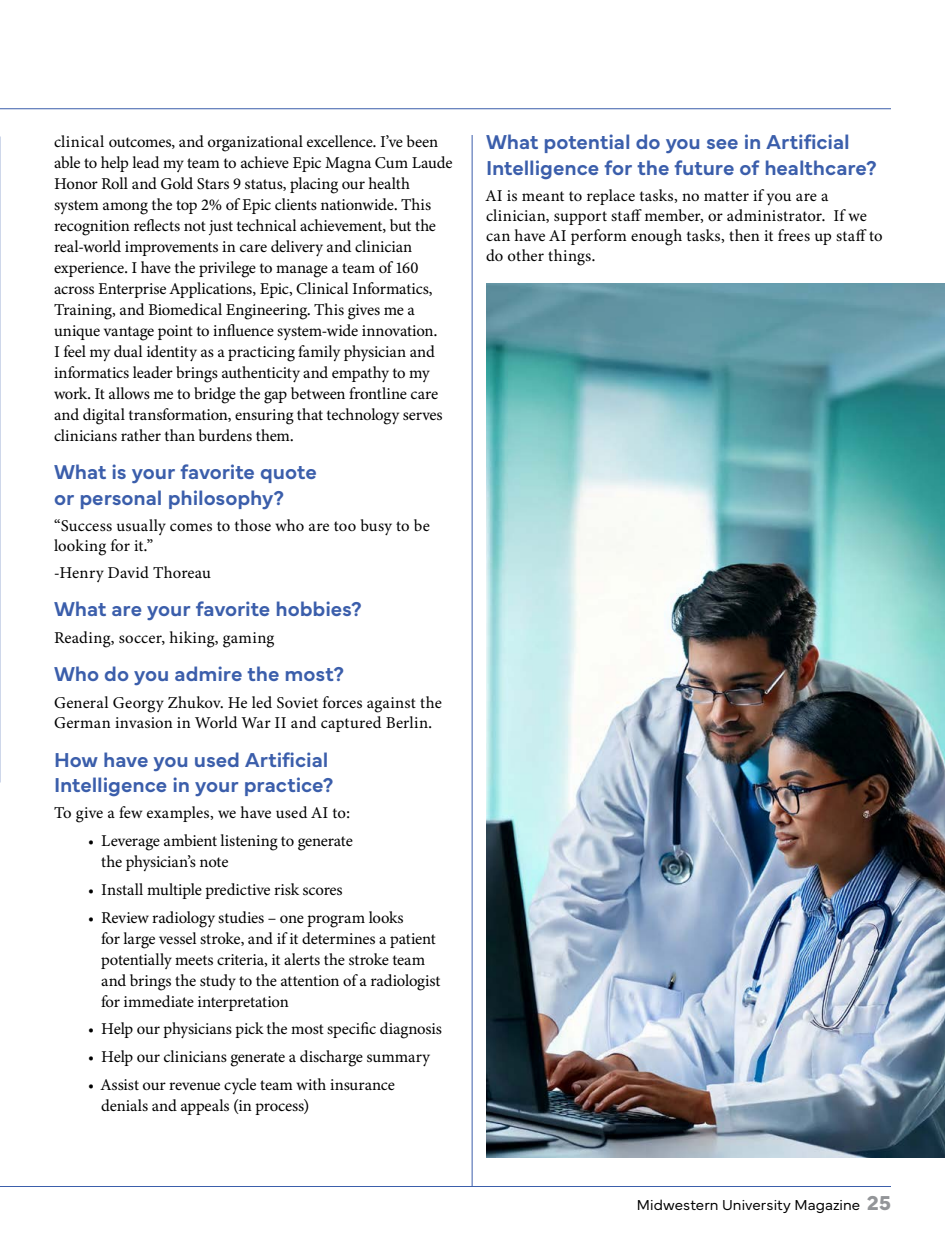
<style>
.page{position:relative;width:945px;height:1242px;background:#fff}
.page>*{position:absolute;margin:0;border:0;box-sizing:border-box;transform-origin:0 0}
.t1{font:600 21px/25.2px "Mundial";letter-spacing:-.005em;color:#3b5eab}
.t2{font:16.5px/21px "Minion Variable Concept";letter-spacing:-.005em;color:#000}
.t3{font:16.5px/19.8px "Minion Variable Concept";letter-spacing:.015em;color:#000}
.t4{font:300 15px "Mundial";letter-spacing:.005em;color:#000}
.s1{font-weight:700;font-size:21px;color:#939598}
</style>
<div class="page">
<hr style="left:0;top:108px;width:891px;height:1px;background:#3b5eab">
<img style="left:486px;top:284px;width:459px;height:874px">
<hr style="left:0;top:1186px;width:891px;height:1px;background:#3b5eab">
<hr style="left:472px;top:135px;width:1px;height:1051px;background:#3b5eab">
<p class="t2" style="left:54px;top:131px;width:400px">clinical outcomes, and organizational excellence. I’ve been able to help lead my team to achieve Epic Magna Cum Laude Honor Roll and Gold Stars 9 status, placing our health system among the top 2% of Epic clients nationwide. This recognition reflects not just technical achievement, but the real-world improvements in care delivery and clinician experience. I have the privilege to manage a team of 160 across Enterprise Applications, Epic, Clinical Informatics, Training, and Biomedical Engineering. This gives me a unique vantage point to influence system-wide innovation.<br>I feel my dual identity as a practicing family physician and informatics leader brings authenticity and empathy to my work. It allows me to bridge the gap between frontline care and digital transformation, ensuring that technology serves clinicians rather than burdens them.</p>
<p class="t1" style="left:54px;top:458px;width:264px">What is your favorite quote or personal philosophy?</p>
<p class="t2" style="left:54px;top:516px;width:377px;line-height:19.8px">“Success usually comes to those who are too busy to be looking for it.”</p>
<p class="t2" style="left:54px;top:562px;width:159px">-Henry David Thoreau</p>
<p class="t1" style="left:54px;top:595px;width:309px">What are your favorite hobbies?</p>
<p class="t3" style="left:54px;top:627px;width:222px">Reading, soccer, hiking, gaming</p>
<p class="t1" style="left:54px;top:660px;width:292px">Who do you admire the most?</p>
<p class="t3" style="left:54px;top:693px;width:389px">General Georgy Zhukov. He led Soviet forces against the<br>German invasion in World War II and captured Berlin.</p>
<p class="t1" style="left:54px;top:745px;width:281px">How have you used Artificial<br>Intelligence in your practice?</p>
<p class="t2" style="left:54px;top:802px;width:298px">To give a few examples, we have used AI to:</p>
<p class="t2" style="left:101px;top:830px;width:253px;text-indent:-13px">• Leverage ambient listening to generate the physician’s note</p>
<p class="t2" style="left:88px;top:879px;width:256px">• Install multiple predictive risk scores</p>
<p class="t2" style="left:101px;top:907px;width:341px;text-indent:-13px">• Review radiology studies – one program looks<br>for large vessel stroke, and if it determines a patient potentially meets criteria, it alerts the stroke team and brings the study to the attention of a radiologist for immediate interpretation</p>
<p class="t2" style="left:88px;top:1018px;width:356px">• Help our physicians pick the most specific diagnosis</p>
<p class="t2" style="left:88px;top:1046px;width:344px">• Help our clinicians generate a discharge summary</p>
<p class="t2" style="left:101px;top:1074px;width:295px;text-indent:-13px">• Assist our revenue cycle team with insurance denials and appeals (in process)</p>
<p class="t1" style="left:486px;top:128px;width:392px">What potential do you see in Artificial<br>Intelligence for the future of healthcare?</p>
<p class="t2" style="left:486px;top:186px;width:398px;line-height:19.8px">AI is meant to replace tasks, no matter if you are a clinician, support staff member, or administrator. If we can have AI perform enough tasks, then it frees up staff to do other things.</p>
<p class="t4" style="left:637px;top:1193px;width:256px">Midwestern University Magazine <span class="s1">25</span></p>
</div>
